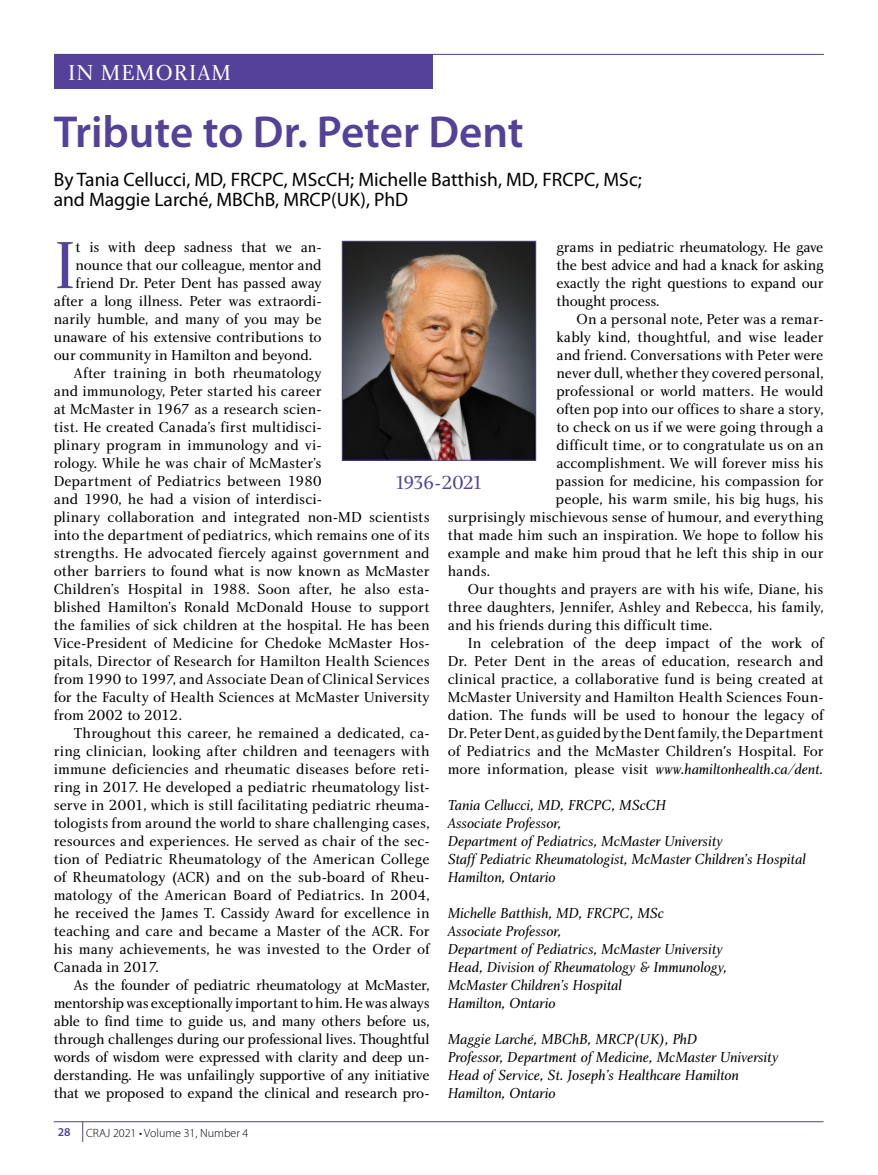
<style>
.page{position:relative;width:878px;height:1175px;background:#fff}
.page>*{position:absolute;margin:0;border:0;box-sizing:border-box;transform-origin:0 0}
.t1{font:69px "Charlotte Book Plain";color:#53419a}
.t2{font:600 45px "Myriad Pro";color:#53419a}
.t3{font:22.5px "Charlotte Book Plain";letter-spacing:.05em;color:#fff}
.t4{font:19.5px/19.5px "Myriad Pro";color:#000}
.t5{font:19.5px "Charlotte Book Plain";letter-spacing:-.105em;color:#53419a}
.t6{font:15px/18px "Charlotte Book Plain";letter-spacing:-.005em;color:#000;text-align:justify}
.t7{font:15px/18px "Charlotte Book Italic Plain";letter-spacing:-.005em;color:#000}
.t8{font:15px "Charlotte Book Plain";letter-spacing:.015em;color:#000}
.t9{font:15px "Charlotte Book Plain";letter-spacing:-.025em;color:#000}
.t10{font:300 12px "Myriad Pro";color:#000}
.t11{font:600 12px "Myriad Pro";color:#53419a}
.s1{font-family:"Charlotte Book Italic Plain"}
</style>
<div class="page">
<hr style="left:54px;top:54px;width:770px;height:1px;background:#53419a">
<div style="left:54px;top:54px;width:379px;height:35px;background:#53419a"></div>
<hr style="left:54px;top:1121px;width:769px;height:1px;background:#53419a">
<svg style="left:82px;top:1121px;width:1px;height:21px"></svg>
<img style="left:344px;top:243px;width:190px;height:215px">
<div style="left:342px;top:241px;width:194px;height:219px;border:1px solid #53419a"></div>
<h3 class="t3" style="left:68px;top:59px;width:164px">IN MEMORIAM</h3>
<h2 class="t2" style="left:54px;top:107px;width:471px">Tribute to Dr. Peter Dent</h2>
<h3 class="t4" style="left:54px;top:170px;width:589px">By Tania Cellucci, MD, FRCPC, MScCH; Michelle Batthish, MD, FRCPC, MSc; and Maggie Larché, MBChB, MRCP(UK), PhD</h3>
<h1 class="t1" style="left:54px;top:224px;width:24px">I</h1>
<p class="t6" style="left:76px;top:238px;width:247px">t is with deep sadness that we an-</p>
<p class="t6" style="left:556px;top:238px;width:269px">grams in pediatric rheumatology. He gave the best advice and had a knack for asking exactly the right questions to expand our thought process.</p>
<p class="t6" style="left:576px;top:310px;width:248px">On a personal note, Peter was a remar-</p>
<p class="t6" style="left:556px;top:328px;width:269px">kably kind, thoughtful, and wise leader</p>
<p class="t6" style="left:556px;top:346px;width:269px">and friend. Conversations with Peter were</p>
<p class="t6" style="left:556px;top:364px;width:269px">never dull, whether they covered personal,</p>
<p class="t6" style="left:556px;top:382px;width:269px">professional or world matters. He would</p>
<p class="t6" style="left:556px;top:400px;width:269px">often pop into our offices to share a story,</p>
<p class="t6" style="left:556px;top:418px;width:269px">to check on us if we were going through a</p>
<p class="t6" style="left:556px;top:436px;width:269px">difficult time, or to congratulate us on an</p>
<p class="t6" style="left:556px;top:454px;width:269px">accomplishment. We will forever miss his</p>
<p class="t6" style="left:556px;top:472px;width:269px">passion for medicine, his compassion for</p>
<p class="t6" style="left:556px;top:490px;width:269px">people, his warm smile, his big hugs, his</p>
<p class="t6" style="left:447px;top:508px;width:377px">surprisingly mischievous sense of humour, and everything</p>
<p class="t6" style="left:447px;top:526px;width:377px">that made him such an inspiration. We hope to follow his</p>
<p class="t6" style="left:447px;top:544px;width:377px">example and make him proud that he left this ship in our</p>
<p class="t6" style="left:447px;top:562px;width:44px">hands.</p>
<p class="t6" style="left:468px;top:580px;width:357px">Our thoughts and prayers are with his wife, Diane, his</p>
<p class="t6" style="left:447px;top:598px;width:377px">three daughters, Jennifer, Ashley and Rebecca, his family,</p>
<p class="t8" style="left:447px;top:616px;width:266px">and his friends during this difficult time.</p>
<p class="t6" style="left:468px;top:634px;width:357px">In celebration of the deep impact of the work of</p>
<p class="t6" style="left:447px;top:652px;width:377px">Dr. Peter Dent in the areas of education, research and</p>
<p class="t6" style="left:447px;top:670px;width:377px">clinical practice, a collaborative fund is being created at</p>
<p class="t6" style="left:447px;top:688px;width:377px">McMaster University and Hamilton Health Sciences Foun-</p>
<p class="t6" style="left:447px;top:706px;width:377px">dation. The funds will be used to honour the legacy of</p>
<p class="t6" style="left:447px;top:724px;width:377px">Dr. Peter Dent, as guided by the Dent family, the Department</p>
<p class="t6" style="left:447px;top:742px;width:377px">of Pediatrics and the McMaster Children's Hospital. For</p>
<p class="t6" style="left:447px;top:760px;width:377px">more information, please visit <span class="s1">www.hamiltonhealth.ca/dent.</span></p>
<p class="t7" style="left:447px;top:796px;width:360px">Tania Cellucci, MD, FRCPC, MScCH<br>Associate Professor,<br>Department of Pediatrics, McMaster University<br>Staff Pediatric Rheumatologist, McMaster Children’s Hospital Hamilton, Ontario</p>
<p class="t7" style="left:447px;top:904px;width:281px">Michelle Batthish, MD, FRCPC, MSc<br>Associate Professor,<br>Department of Pediatrics, McMaster University Head, Division of Rheumatology &amp; Immunology, McMaster Children’s Hospital<br>Hamilton, Ontario</p>
<p class="t7" style="left:447px;top:1030px;width:332px">Maggie Larché, MBChB, MRCP(UK), PhD<br>Professor, Department of Medicine, McMaster University Head of Service, St. Joseph’s Healthcare Hamilton Hamilton, Ontario</p>
<p class="t6" style="left:76px;top:256px;width:247px">nounce that our colleague, mentor and</p>
<p class="t6" style="left:76px;top:274px;width:247px">friend Dr. Peter Dent has passed away</p>
<p class="t6" style="left:54px;top:292px;width:269px">after a long illness. Peter was extraordi-</p>
<p class="t6" style="left:54px;top:310px;width:269px">narily humble, and many of you may be</p>
<p class="t6" style="left:54px;top:328px;width:269px">unaware of his extensive contributions to</p>
<p class="t6" style="left:54px;top:346px;width:260px">our community in Hamilton and beyond.</p>
<p class="t6" style="left:74px;top:364px;width:249px">After training in both rheumatology</p>
<p class="t6" style="left:54px;top:382px;width:269px">and immunology, Peter started his career</p>
<p class="t6" style="left:54px;top:400px;width:269px">at McMaster in 1967 as a research scien-</p>
<p class="t6" style="left:54px;top:418px;width:269px">tist. He created Canada’s first multidisci-</p>
<p class="t8" style="left:54px;top:436px;width:269px">plinary program in immunology and vi-</p>
<p class="t6" style="left:54px;top:454px;width:269px">rology. While he was chair of McMaster’s</p>
<p class="t6" style="left:54px;top:472px;width:270px">Department of Pediatrics between 1980</p>
<p class="t6" style="left:54px;top:490px;width:270px">and 1990, he had a vision of interdisci-</p>
<p class="t6" style="left:54px;top:508px;width:377px">plinary collaboration and integrated non-MD scientists</p>
<p class="t6" style="left:54px;top:526px;width:377px">into the department of pediatrics, which remains one of its</p>
<p class="t6" style="left:54px;top:544px;width:377px">strengths. He advocated fiercely against government and</p>
<p class="t6" style="left:54px;top:562px;width:377px">other barriers to found what is now known as McMaster</p>
<p class="t6" style="left:54px;top:580px;width:377px">Children’s Hospital in 1988. Soon after, he also esta-</p>
<p class="t6" style="left:54px;top:598px;width:377px">blished Hamilton’s Ronald McDonald House to support</p>
<p class="t6" style="left:54px;top:616px;width:377px">the families of sick children at the hospital. He has been</p>
<p class="t6" style="left:54px;top:634px;width:377px">Vice-President of Medicine for Chedoke McMaster Hos-</p>
<p class="t6" style="left:54px;top:652px;width:377px">pitals, Director of Research for Hamilton Health Sciences</p>
<p class="t6" style="left:54px;top:670px;width:377px">from 1990 to 1997, and Associate Dean of Clinical Services</p>
<p class="t6" style="left:54px;top:688px;width:377px">for the Faculty of Health Sciences at McMaster University</p>
<p class="t9" style="left:54px;top:706px;width:130px">from 2002 to 2012.</p>
<p class="t6" style="left:74px;top:724px;width:357px">Throughout this career, he remained a dedicated, ca-</p>
<p class="t6" style="left:54px;top:742px;width:377px">ring clinician, looking after children and teenagers with</p>
<p class="t6" style="left:54px;top:760px;width:377px">immune deficiencies and rheumatic diseases before reti-</p>
<p class="t6" style="left:54px;top:778px;width:377px">ring in 2017. He developed a pediatric rheumatology list-</p>
<p class="t6" style="left:54px;top:796px;width:377px">serve in 2001, which is still facilitating pediatric rheuma-</p>
<p class="t6" style="left:54px;top:814px;width:377px">tologists from around the world to share challenging cases,</p>
<p class="t6" style="left:54px;top:832px;width:377px">resources and experiences. He served as chair of the sec-</p>
<p class="t6" style="left:54px;top:850px;width:377px">tion of Pediatric Rheumatology of the American College</p>
<p class="t6" style="left:54px;top:868px;width:377px">of Rheumatology (ACR) and on the sub-board of Rheu-</p>
<p class="t6" style="left:54px;top:886px;width:377px">matology of the American Board of Pediatrics. In 2004,</p>
<p class="t6" style="left:54px;top:904px;width:377px">he received the James T. Cassidy Award for excellence in</p>
<p class="t6" style="left:54px;top:922px;width:377px">teaching and care and became a Master of the ACR. For</p>
<p class="t6" style="left:54px;top:940px;width:377px">his many achievements, he was invested to the Order of</p>
<p class="t6" style="left:54px;top:958px;width:106px">Canada in 2017.</p>
<p class="t9" style="left:74px;top:976px;width:357px">As the founder of pediatric rheumatology at McMaster,</p>
<p class="t6" style="left:54px;top:994px;width:377px">mentorship was exceptionally important to him. He was always</p>
<p class="t6" style="left:54px;top:1012px;width:377px">able to find time to guide us, and many others before us,</p>
<p class="t6" style="left:54px;top:1030px;width:377px">through challenges during our professional lives. Thoughtful</p>
<p class="t6" style="left:54px;top:1048px;width:377px">words of wisdom were expressed with clarity and deep un-</p>
<p class="t6" style="left:54px;top:1066px;width:377px">derstanding. He was unfailingly supportive of any initiative</p>
<p class="t6" style="left:54px;top:1084px;width:377px">that we proposed to expand the clinical and research pro-</p>
<h3 class="t5" style="left:394px;top:471px;width:91px">1936-2021</h3>
<p class="t11" style="left:58px;top:1125px;width:14px">28</p>
<p class="t10" style="left:86px;top:1126px;width:164px">CRAJ 2021 • Volume 31, Number 4</p>
</div>
